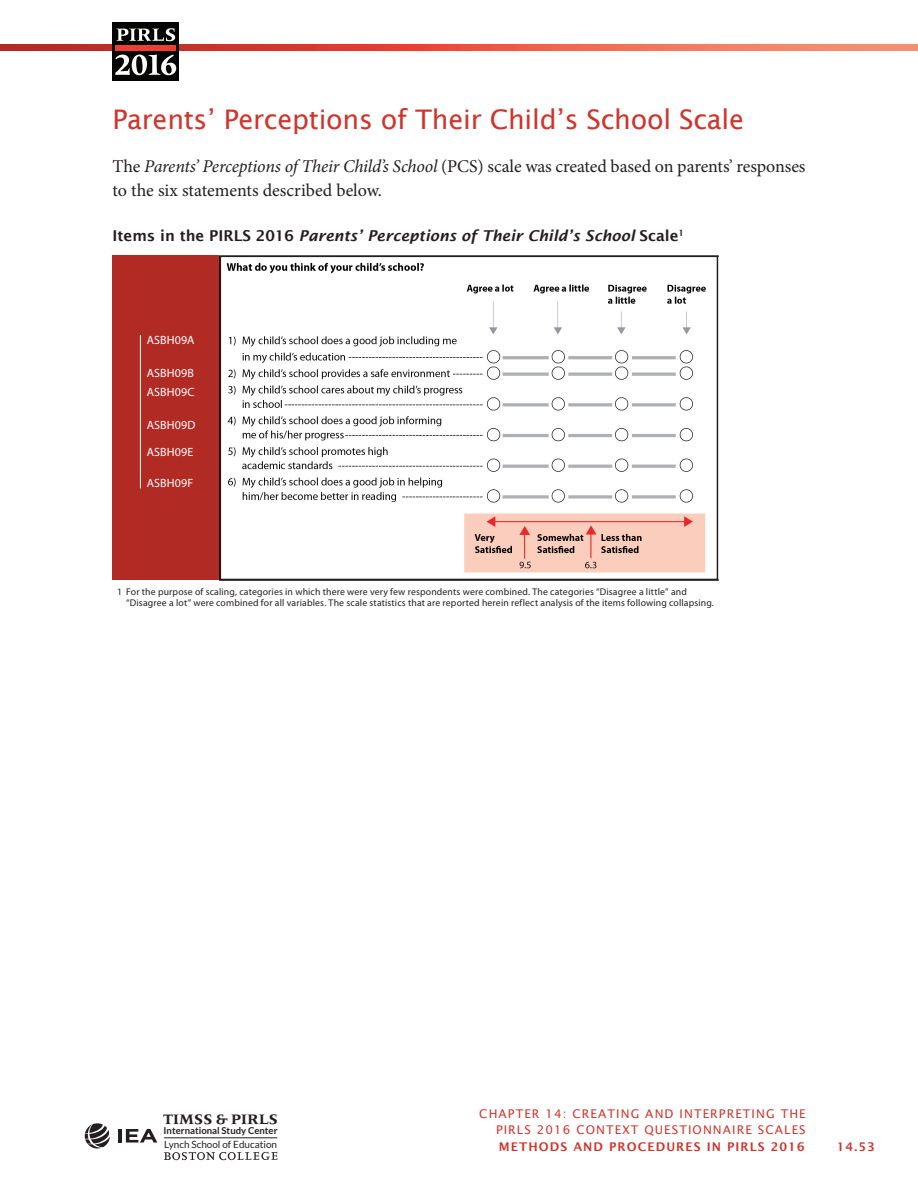
<style>
.page{position:relative;width:918px;height:1188px;background:#fff}
.page>*{position:absolute;margin:0;border:0;box-sizing:border-box;transform-origin:0 0}
.MP_Exhibit_Opener_He{font:27px "Lucida Sans";letter-spacing:-.01em;color:#cf352c}
.MP_After_Opener_Titl{font:18px/24.8px "Minion Pro";letter-spacing:-.005em;color:#231f20}
.Exhibit_title_MP_Ch1{font:italic 600 15px "Lucida Sans";color:#231f20}
.t1{font:700 15px "Meridien LT Std";color:#231f20}
.t2{font:12px/16.5px "Lucida Sans";letter-spacing:.09em;color:#cf352c;text-align:right}
.Code_List_M_P{font:12px "Myriad Pro";letter-spacing:.015em;color:#fff}
.t3{font:600 12px "Lucida Sans";letter-spacing:.09em;color:#cf352c}
.t4{font:9.9px "Lato";color:#231f20}
.Footnote_M_P{font:9.75px/11.7px "Myriad Pro";letter-spacing:.015em;color:#231f20}
.t5{font:700 9.45px "Lato";color:#231f20}
.s1{font-style:italic}
.s2{font-style:normal}
</style>
<div class="page">
<svg style="left:0;top:45px;width:918px;height:6px;background:#e35846"></svg>
<div style="left:112px;top:22px;width:67px;height:59px;background:#040503"></div>
<svg style="left:116px;top:28px;width:59px;height:13px"></svg>
<svg style="left:115px;top:55px;width:61px;height:20px"></svg>
<div style="left:116px;top:45px;width:60px;height:6px;background:#ee3e34"></div>
<svg style="left:85px;top:1123px;width:25px;height:26px"></svg>
<hr style="left:118px;top:1129px;width:4px;height:14px;background:#231f20">
<svg style="left:126px;top:1129px;width:31px;height:14px"></svg>
<svg style="left:164px;top:1152px;width:113px;height:8px"></svg>
<hr style="left:164px;top:1138px;width:113px;height:1px;background:#231f20">
<div style="left:112px;top:256px;width:108px;height:324px;background:#b12a23"></div>
<hr style="left:140px;top:335px;width:1px;height:153px;background:#fff">
<img style="left:226px;top:262px;width:480px;height:311px">
<div style="left:220px;top:256px;width:498px;height:324px;border:2px solid #231f20"></div>
<p class="MP_Exhibit_Opener_He" style="left:112px;top:104px;width:633px">Parents’ Perceptions of Their Child’s School Scale</p>
<p class="MP_After_Opener_Titl" style="left:112px;top:154px;width:695px">The <span class="s1">Parents’ Perceptions of Their Child’s School</span> (PCS) scale was created based on parents’ responses to the six statements described below.</p>
<p class="Exhibit_title_MP_Ch1" style="left:112px;top:227px;width:573px"><span class="s2">Items in the PIRLS 2016</span> Parents’ Perceptions of Their Child’s School <span class="s2">Scale</span><sup>1</sup></p>
<p class="Code_List_M_P" style="left:147px;top:334px;width:49px">ASBH09A</p>
<p class="Code_List_M_P" style="left:147px;top:367px;width:49px">ASBH09B</p>
<p class="Code_List_M_P" style="left:147px;top:385px;width:49px">ASBH09C</p>
<p class="Code_List_M_P" style="left:147px;top:418px;width:50px">ASBH09D</p>
<p class="Code_List_M_P" style="left:147px;top:446px;width:48px">ASBH09E</p>
<p class="Code_List_M_P" style="left:147px;top:476px;width:48px">ASBH09F</p>
<p class="Footnote_M_P" style="left:126px;top:586px;width:589px;text-indent:-9px">1 For the purpose of scaling, categories in which there were very few respondents were combined. The categories “Disagree a little” and “Disagree a lot” were combined for all variables. The scale statistics that are reported herein reflect analysis of the items following collapsing.</p>
<h3 class="t1" style="left:163px;top:1111px;width:116px">TIMSS &amp; PIRLS</h3>
<p class="t4" style="left:164px;top:1139px;width:114px">Lynch School of Education</p>
<p class="t5" style="left:164px;top:1125px;width:115px">International Study Center</p>
<p class="t2" style="left:479px;top:1105px;width:328px">CHAPTER 14: CREATING AND INTERPRETING THE<br>PIRLS 2016 CONTEXT QUESTIONNAIRE SCALES</p>
<p class="t3" style="left:499px;top:1140px;width:307px">METHODS AND PROCEDURES IN PIRLS 2016</p>
<p class="t3" style="left:837px;top:1140px;width:39px">14.53</p>
</div>
